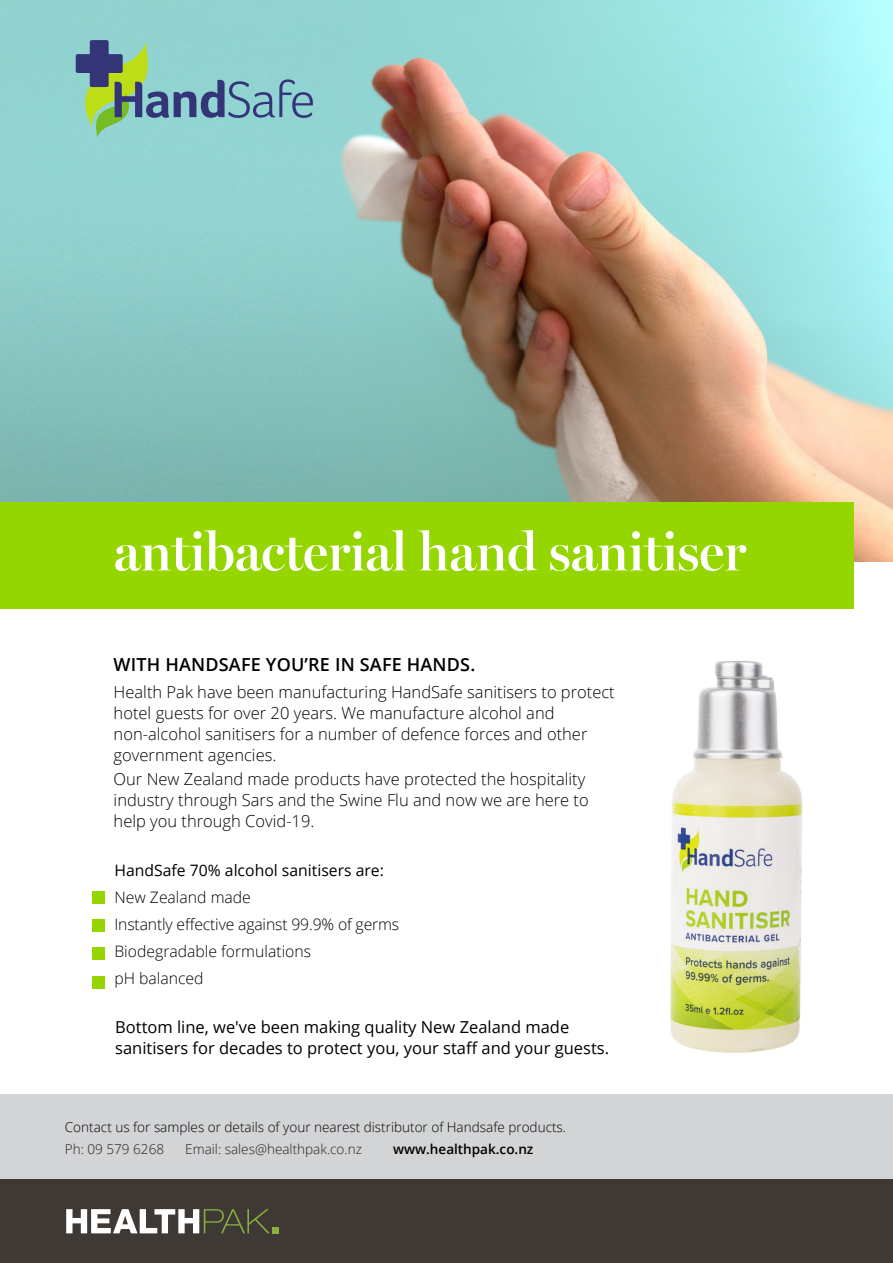
<style>
.page{position:relative;width:893px;height:1263px;background:#fff}
.page>*{position:absolute;margin:0;border:0;box-sizing:border-box;transform-origin:0 0}
.t1{font:600 54px "Miller Banner";letter-spacing:-.005em;color:#fff}
.t2{font:600 18px "Open Sans";letter-spacing:.01em;color:#000}
.t3{font:300 16.5px/21px "Open Sans";color:#000}
.t4{font:16.5px/21px "Open Sans";color:#000}
.t5{font:300 15.75px/27px "Open Sans";color:#000}
.t6{font:15.75px "Open Sans";color:#000}
.t7{font:300 13.5px "Open Sans";color:#000}
.t8{font:300 13.5px "Open Sans";color:#231f20}
.t9{font:600 13.5px "Open Sans";color:#000}
</style>
<div class="page">
<img style="left:0;top:0;width:892px;height:562px">
<img style="left:670px;top:661px;width:133px;height:392px">
<div style="left:0;top:1094px;width:893px;height:169px;background:#d2d4d6"></div>
<div style="left:0;top:1179px;width:893px;height:84px;background:#3e3935"></div>
<div style="left:0;top:502px;width:853px;height:106px;background:#95d600"></div>
<svg style="left:66px;top:1209px;width:204px;height:24px"></svg>
<div style="left:272px;top:1227px;width:7px;height:6px;background:#89af3e"></div>
<div style="left:92px;top:891px;width:13px;height:13px;background:#95d600"></div>
<div style="left:92px;top:919px;width:13px;height:13px;background:#95d600"></div>
<div style="left:92px;top:947px;width:13px;height:13px;background:#95d600"></div>
<div style="left:92px;top:976px;width:13px;height:12px;background:#95d600"></div>
<svg style="left:74px;top:37px;width:239px;height:101px;background:#83b8b2"></svg>
<h1 class="t1" style="left:114px;top:520px;width:634px">antibacterial hand sanitiser</h1>
<p class="t2" style="left:114px;top:652px;width:363px">WITH HANDSAFE YOU’RE IN SAFE HANDS.</p>
<p class="t3" style="left:114px;top:681px;width:503px">Health Pak have been manufacturing HandSafe sanitisers to protect hotel guests for over 20 years. We manufacture alcohol and non-alcohol sanitisers for a number of defence forces and other government agencies.</p>
<p class="t3" style="left:114px;top:768px;width:477px">Our New Zealand made products have protected the hospitality industry through Sars and the Swine Flu and now we are here to help you through Covid-19.</p>
<p class="t6" style="left:114px;top:859px;width:271px">HandSafe 70% alcohol sanitisers are:</p>
<p class="t5" style="left:114px;top:883px;width:286px">New Zealand made<br>Instantly effective against 99.9% of germs<br>Biodegradable formulations<br>pH balanced</p>
<p class="t4" style="left:115px;top:1016px;width:495px">Bottom line, we've been making quality New Zealand made sanitisers for decades to protect you, your staff and your guests.</p>
<p class="t7" style="left:65px;top:1118px;width:503px">Contact us for samples or details of your nearest distributor of Handsafe products.</p>
<p class="t8" style="left:65px;top:1139px;width:101px">Ph: 09 579 6268</p>
<p class="t8" style="left:185px;top:1139px;width:178px">Email: sales@healthpak.co.nz</p>
<p class="t9" style="left:393px;top:1139px;width:142px">www.healthpak.co.nz</p>
</div>
